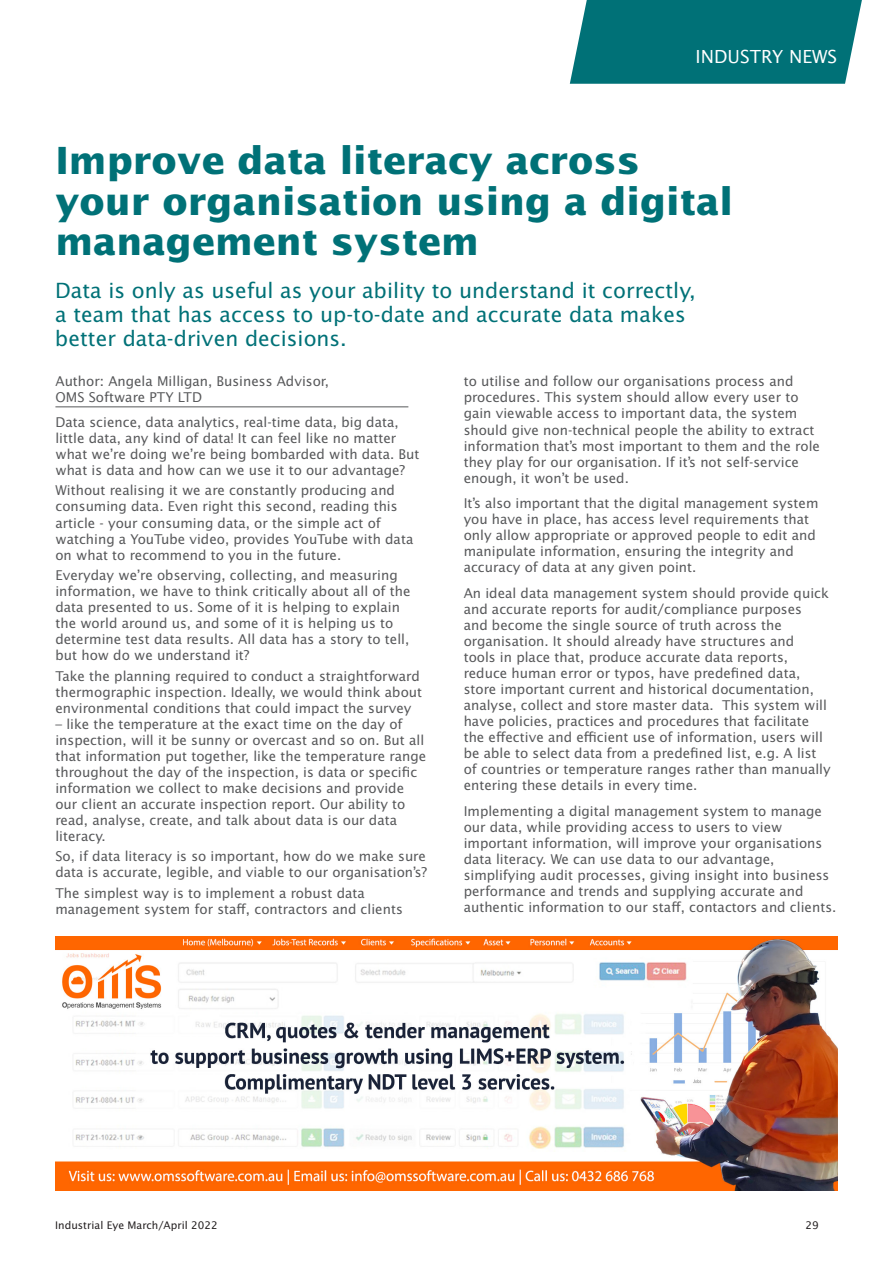
<style>
.page{position:relative;width:893px;height:1263px;background:#fff}
.page>*{position:absolute;margin:0;border:0;box-sizing:border-box;transform-origin:0 0}
.Main_Heading{font:700 37.5px/40.5px "Lucida Sans";color:#007177}
.Intro_Copy{font:21px/24px "Lucida Sans";color:#007177}
.t1{font:18px "Lucida Sans";color:#fff}
.Body_Copy{font:13.5px/16px "Lucida Sans";color:#57585a}
.Article_Author{font:13.5px/16px "Lucida Sans";color:#57585a}
.t2{font:10.5px "Lucida Sans";color:#231f20}
</style>
<div class="page">
<svg style="left:570px;top:0;width:292px;height:84px;background:#0f797f"></svg>
<hr style="left:55px;top:407px;width:353px;height:1px;background:#57585a">
<img style="left:55px;top:937px;width:783px;height:254px">
<h3 class="t1" style="left:695px;top:45px;width:143px">INDUSTRY NEWS</h3>
<p class="Main_Heading" style="left:55px;top:140px;width:679px">Improve data literacy across your organisation using a digital management system</p>
<p class="Intro_Copy" style="left:55px;top:278px;width:642px">Data is only as useful as your ability to understand it correctly, a team that has access to up-to-date and accurate data makes better data-driven decisions.</p>
<p class="Article_Author" style="left:55px;top:373px;width:275px">Author: Angela Milligan, Business Advisor,<br>OMS Software PTY LTD</p>
<p class="Body_Copy" style="left:55px;top:414px;width:366px">Data science, data analytics, real-time data, big data, little data, any kind of data! It can feel like no matter what we’re doing we’re being bombarded with data. But what is data and how can we use it to our advantage?</p>
<p class="Body_Copy" style="left:55px;top:482px;width:359px">Without realising it we are constantly producing and consuming data. Even right this second, reading this article - your consuming data, or the simple act of watching a YouTube video, provides YouTube with data on what to recommend to you in the future.</p>
<p class="Body_Copy" style="left:55px;top:567px;width:357px">Everyday we’re observing, collecting, and measuring information, we have to think critically about all of the data presented to us. Some of it is helping to explain the world around us, and some of it is helping us to determine test data results. All data has a story to tell, but how do we understand it?</p>
<p class="Body_Copy" style="left:55px;top:667px;width:368px">Take the planning required to conduct a straightforward thermographic inspection. Ideally, we would think about environmental conditions that could impact the survey</p>
<p class="Body_Copy" style="left:55px;top:715px;width:372px">– like the temperature at the exact time on the day of inspection, will it be sunny or overcast and so on. But all that information put together, like the temperature range throughout the day of the inspection, is data or specific information we collect to make decisions and provide our client an accurate inspection report. Our ability to read, analyse, create, and talk about data is our data literacy.</p>
<p class="Body_Copy" style="left:55px;top:848px;width:373px">So, if data literacy is so important, how do we make sure data is accurate, legible, and viable to our organisation’s?</p>
<p class="Body_Copy" style="left:55px;top:884px;width:349px">The simplest way is to implement a robust data management system for staff, contractors and clients</p>
<p class="Body_Copy" style="left:464px;top:373px;width:358px">to utilise and follow our organisations process and procedures. This system should allow every user to gain viewable access to important data, the system should give non-technical people the ability to extract information that’s most important to them and the role they play for our organisation. If it’s not self-service enough, it won’t be used.</p>
<p class="Body_Copy" style="left:464px;top:495px;width:356px">It’s also important that the digital management system you have in place, has access level requirements that only allow appropriate or approved people to edit and manipulate information, ensuring the integrity and accuracy of data at any given point.</p>
<p class="Body_Copy" style="left:464px;top:584px;width:369px">An ideal data management system should provide quick and accurate reports for audit/compliance purposes<br>and become the single source of truth across the organisation. It should already have structures and<br>tools in place that, produce accurate data reports, reduce human error or typos, have predefined data, store important current and historical documentation, analyse, collect and store master data. This system will have policies, practices and procedures that facilitate the effective and efficient use of information, users will be able to select data from a predefined list, e.g. A list of countries or temperature ranges rather than manually entering these details in every time.</p>
<p class="Body_Copy" style="left:464px;top:802px;width:374px">Implementing a digital management system to manage our data, while providing access to users to view important information, will improve your organisations data literacy. We can use data to our advantage, simplifying audit processes, giving insight into business performance and trends and supplying accurate and authentic information to our staff, contactors and clients.</p>
<p class="t2" style="left:55px;top:1218px;width:164px">Industrial Eye March/April 2022</p>
<p class="t2" style="left:805px;top:1218px;width:15px">29</p>
</div>
